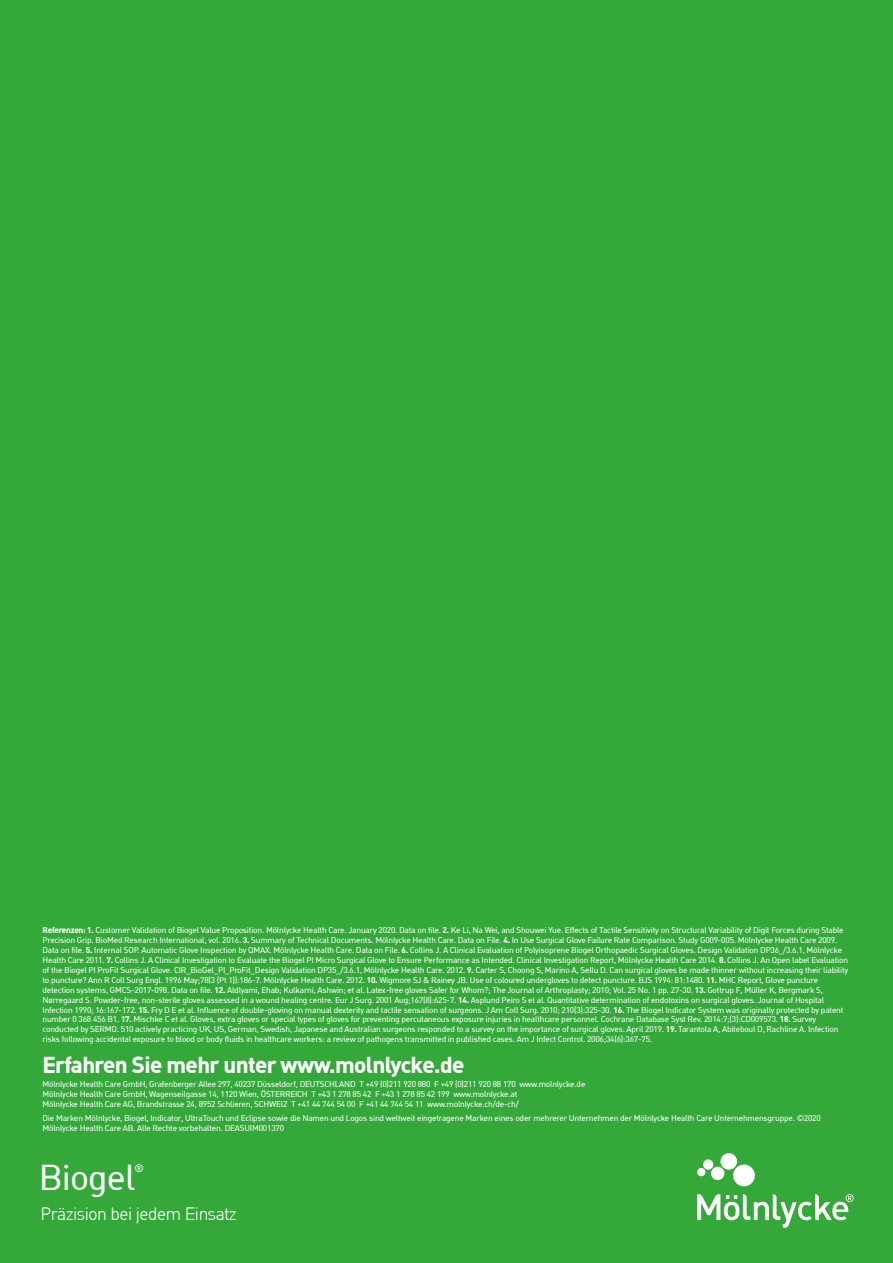
<style>
.page{position:relative;width:893px;height:1263px;background:#34a93a}
.page>*{position:absolute;margin:0;border:0;box-sizing:border-box;transform-origin:0 0}
.t1{font:35.25px "Molnlycke Din";letter-spacing:-.025em;color:#fff}
.t2{font:700 22.5px "Molnlycke Din";letter-spacing:-.025em;color:#fff}
.t3{font:300 17.55px "Molnlycke Din";letter-spacing:-.025em;color:#fff}
.t4{font:10.5px "Molnlycke Din";color:#fff}
.t5{font:8.25px/9.9px "Molnlycke Din";letter-spacing:-.025em;color:#fff}
.s1{font-weight:700}
</style>
<div class="page">
<svg style="left:697px;top:1153px;width:157px;height:75px"></svg>
<p class="t5" style="left:43px;top:925px;width:807px"><span class="s1">Referenzen: 1.</span> Customer Validation of Biogel Value Proposition. Mölnlycke Health Care. January 2020. Data on file. <span class="s1">2.</span> Ke Li, Na Wei, and Shouwei Yue. Effects of Tactile Sensitivity on Structural Variability of Digit Forces during Stable Precision Grip. BioMed Research International, vol. 2016. <span class="s1">3.</span> Summary of Technical Documents. Mölnlycke Health Care. Data on File. <span class="s1">4.</span> In Use Surgical Glove Failure Rate Comparison. Study G009-005. Mölnlycke Health Care 2009.<br>Data on file. <span class="s1">5.</span> Internal SOP. Automatic Glove Inspection by QMAX. Mölnlycke Health Care. Data on File. <span class="s1">6.</span> Collins J. A Clinical Evaluation of Polyisoprene Biogel Orthopaedic Surgical Gloves. Design Validation DP36_/3.6.1, Mölnlycke Health Care 2011. <span class="s1">7.</span> Collins J. A Clinical Investigation to Evaluate the Biogel PI Micro Surgical Glove to Ensure Performance as Intended. Clinical Investigation Report, Mölnlycke Health Care 2014. <span class="s1">8.</span> Collins J. An Open label Evaluation of the Biogel PI ProFit Surgical Glove. CIR_BioGel_PI_ProFit_Design Validation DP35_/3.6.1, Mölnlycke Health Care. 2012. <span class="s1">9.</span> Carter S, Choong S, Marino A, Sellu D. Can surgical gloves be made thinner without increasing their liability to puncture? Ann R Coll Surg Engl. 1996 May;78(3 (Pt 1)):186-7. Mölnlycke Health Care. 2012. <span class="s1">10.</span> Wigmore SJ &amp; Rainey JB. Use of coloured undergloves to detect puncture. BJS 1994: 81:1480. <span class="s1">11.</span> MHC Report, Glove puncture detection systems, GMCS-2017-098. Data on file. <span class="s1">12.</span> Aldlyami, Ehab; Kulkarni, Ashwin; et al. Latex-free gloves Safer for Whom?; The Journal of Arthroplasty; 2010; Vol. 25 No. 1 pp. 27-30. <span class="s1">13.</span> Gottrup F, Müller K, Bergmark S, Nørregaard S. Powder-free, non-sterile gloves assessed in a wound healing centre. Eur J Surg. 2001 Aug;167(8):625-7. <span class="s1">14.</span> Asplund Peiro S et al. Quantitative determination of endotoxins on surgical gloves. Journal of Hospital Infection 1990; 16:167-172. <span class="s1">15.</span> Fry D E et al. Influence of double-gloving on manual dexterity and tactile sensation of surgeons. J Am Coll Surg. 2010; 210(3):325-30. <span class="s1">16.</span> The Biogel Indicator System was originally protected by patent number 0 368 456 B1. <span class="s1">17.</span> Mischke C et al. Gloves, extra gloves or special types of gloves for preventing percutaneous exposure injuries in healthcare personnel. Cochrane Database Syst Rev. 2014:7;(3):CD009573. <span class="s1">18.</span> Survey conducted by SERMO. 510 actively practicing UK, US, German, Swedish, Japanese and Australian surgeons responded to a survey on the importance of surgical gloves. April 2019. <span class="s1">19.</span> Tarantola A, Abiteboul D, Rachline A. Infection risks following accidental exposure to blood or body fluids in healthcare workers: a review of pathogens transmitted in published cases. Am J Infect Control. 2006;34(6):367-75.</p>
<h2 class="t2" style="left:43px;top:1051px;width:423px">Erfahren Sie mehr unter www.molnlycke.de</h2>
<p class="t5" style="left:43px;top:1079px;width:544px">Mölnlycke Health Care GmbH, Grafenberger Allee 297, 40237 Düsseldorf, DEUTSCHLAND T +49 (0)211 920 880 F +49 (0)211 920 88 170 www.molnlycke.de<br>Mölnlycke Health Care GmbH, Wagenseilgasse 14, 1120 Wien, ÖSTERREICH T +43 1 278 85 42 F +43 1 278 85 42 199 www.molnlycke.at<br>Mölnlycke Health Care AG, Brandstrasse 24, 8952 Schlieren, SCHWEIZ T +41 44 744 54 00 F +41 44 744 54 11 www.molnlycke.ch/de-ch/</p>
<p class="t5" style="left:43px;top:1113px;width:780px">Die Marken Mölnlycke, Biogel, Indicator, UltraTouch und Eclipse sowie die Namen und Logos sind weltweit eingetragene Marken eines oder mehrerer Unternehmen der Mölnlycke Health Care Unternehmensgruppe. ©2020<br>Mölnlycke Health Care AB. Alle Rechte vorbehalten. DEASUIM001370</p>
<h1 class="t1" style="left:39px;top:1156px;width:98px">Biogel</h1>
<p class="t4" style="left:135px;top:1162px;width:11px">®</p>
<h3 class="t3" style="left:41px;top:1204px;width:198px">Präzision bei jedem Einsatz</h3>
</div>
